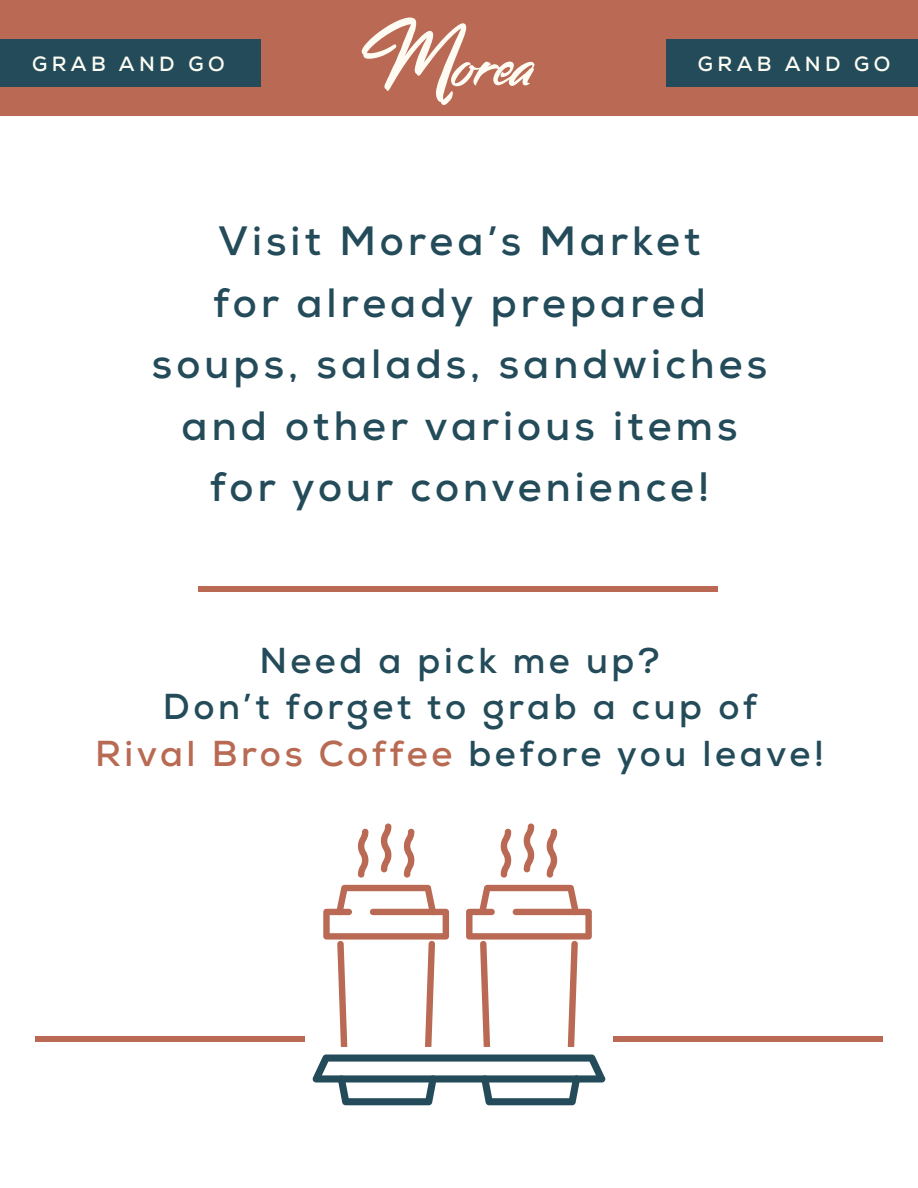
<style>
.page{position:relative;width:918px;height:1188px;background:#fff}
.page>*{position:absolute;margin:0;border:0;box-sizing:border-box;transform-origin:0 0}
.t1{font:700 40.95px/61.5px "Nexa";letter-spacing:.1em;color:#234b59;text-align:center}
.t2{font:700 36px/46.5px "Nexa";letter-spacing:.1em;color:#234b59;text-align:center}
.t3{font:700 20.55px "Nexa";letter-spacing:.215em;color:#fdfdf4}
.s1{color:#b86a53}
</style>
<div class="page">
<div style="left:0;top:0;width:918px;height:115px;background:#ba6a54"></div>
<div style="left:199px;top:586px;width:519px;height:6px;background:#ba6a54"></div>
<div style="left:613px;top:1037px;width:269px;height:5px;background:#ba6a54"></div>
<div style="left:36px;top:1037px;width:269px;height:5px;background:#ba6a54"></div>
<svg style="left:361px;top:18px;width:173px;height:87px"></svg>
<div style="left:0;top:40px;width:260px;height:47px;background:#234b59"></div>
<div style="left:667px;top:40px;width:251px;height:47px;background:#234b59"></div>
<svg style="left:524px;top:823px;width:10px;height:49px"></svg>
<svg style="left:501px;top:829px;width:10px;height:49px"></svg>
<svg style="left:547px;top:829px;width:10px;height:49px"></svg>
<svg style="left:312px;top:1055px;width:293px;height:50px"></svg>
<svg style="left:466px;top:885px;width:126px;height:162px"></svg>
<svg style="left:381px;top:823px;width:10px;height:49px"></svg>
<svg style="left:358px;top:829px;width:10px;height:49px"></svg>
<svg style="left:404px;top:829px;width:10px;height:49px"></svg>
<svg style="left:323px;top:885px;width:126px;height:162px"></svg>
<p class="t3" style="left:32px;top:51px;width:194px">GRAB AND GO</p>
<p class="t3" style="left:698px;top:51px;width:194px">GRAB AND GO</p>
<p class="t1" style="left:152px;top:210px;width:617px">Visit Morea’s Market<br>for already prepared soups, salads, sandwiches and other various items for your convenience!</p>
<p class="t2" style="left:95px;top:637px;width:730px">Need a pick me up?<br>Don’t forget to grab a cup of<br><span class="s1">Rival Bros Coffee</span> before you leave!</p>
</div>
